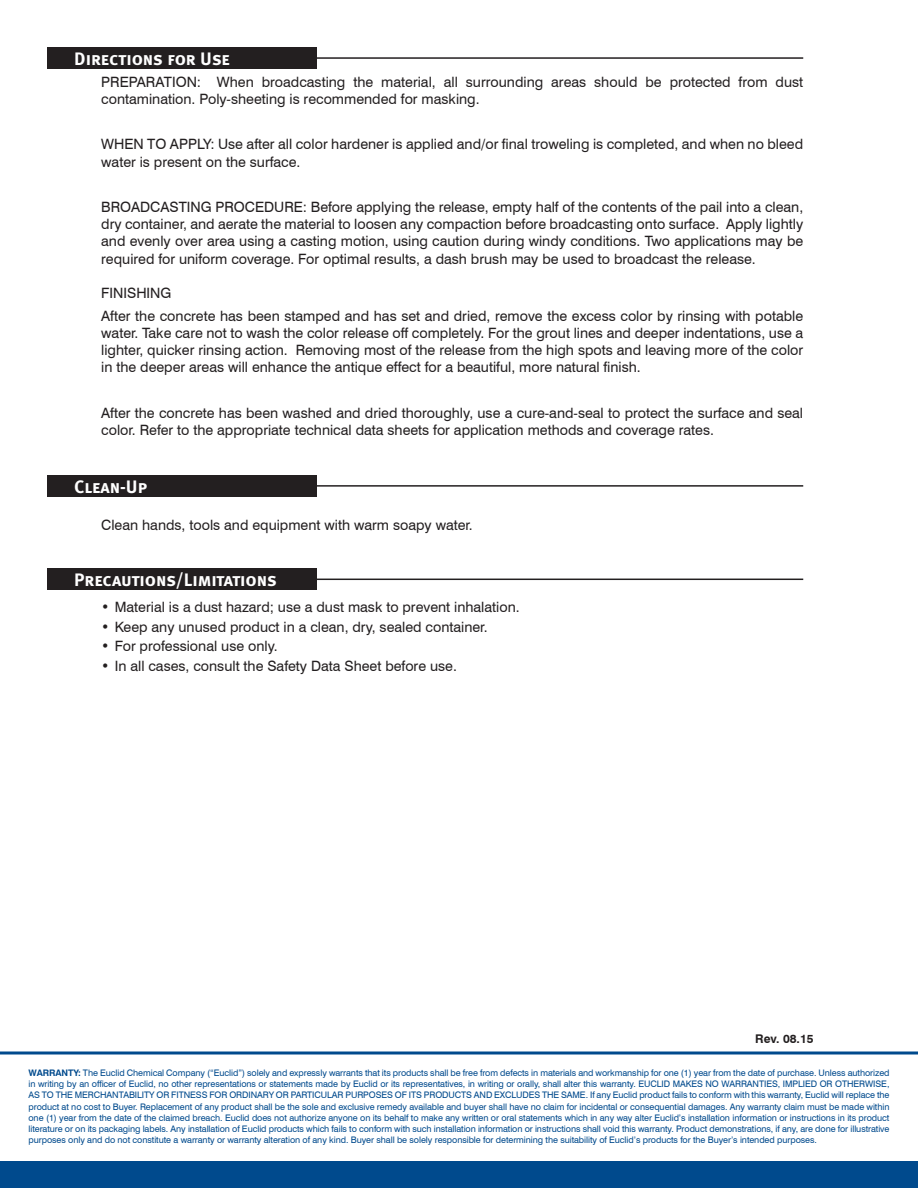
<style>
.page{position:relative;width:918px;height:1188px;background:#fff}
.page>*{position:absolute;margin:0;border:0;box-sizing:border-box;transform-origin:0 0}
.SubHeading{font:18px "Meta Bold Caps";letter-spacing:-.005em;color:#fff}
.Body_Copy{font:14.25px/17.2px "Swiss 721 BT";color:#231f20}
.Bullet_Copy{font:14.25px "Swiss 721 BT";color:#231f20}
.Bullet_Copy-2{font:700 12px "Swiss 721 BT";color:#231f20}
.t1{font:9px/11.2px "Swiss 721 BT";letter-spacing:-.01em;color:#004a8d;text-align:justify}
.s1{font-weight:700}
</style>
<div class="page">
<div style="left:0;top:1161px;width:918px;height:27px;background:#004a8d"></div>
<hr style="left:0;top:1052px;width:918px;height:2px;background:#004a8d">
<div style="left:47px;top:475px;width:270px;height:22px;background:#231f20"></div>
<hr style="left:306px;top:485px;width:497px;height:2px;background:#231f20">
<div style="left:47px;top:568px;width:270px;height:22px;background:#231f20"></div>
<hr style="left:306px;top:579px;width:497px;height:1px;background:#231f20">
<div style="left:47px;top:47px;width:270px;height:22px;background:#231f20"></div>
<hr style="left:306px;top:57px;width:497px;height:2px;background:#231f20">
<p class="SubHeading" style="left:74px;top:48px;width:157px">Directions for Use</p>
<p class="Body_Copy" style="left:101px;top:73px;width:704px">PREPARATION: When broadcasting the material, all surrounding areas should be protected from dust contamination. Poly-sheeting is recommended for masking.</p>
<p class="Body_Copy" style="left:101px;top:136px;width:703px">WHEN TO APPLY: Use after all color hardener is applied and/or final troweling is completed, and when no bleed water is present on the surface.</p>
<p class="Body_Copy" style="left:101px;top:198px;width:704px;text-align:justify">BROADCASTING PROCEDURE: Before applying the release, empty half of the contents of the pail into a clean, dry container, and aerate the material to loosen any compaction before broadcasting onto surface. Apply lightly and evenly over area using a casting motion, using caution during windy conditions. Two applications may be required for uniform coverage. For optimal results, a dash brush may be used to broadcast the release.</p>
<p class="Body_Copy" style="left:101px;top:284px;width:72px">FINISHING</p>
<p class="Body_Copy" style="left:101px;top:307px;width:704px;text-align:justify">After the concrete has been stamped and has set and dried, remove the excess color by rinsing with potable water. Take care not to wash the color release off completely. For the grout lines and deeper indentations, use a lighter, quicker rinsing action. Removing most of the release from the high spots and leaving more of the color in the deeper areas will enhance the antique effect for a beautiful, more natural finish.</p>
<p class="Body_Copy" style="left:101px;top:404px;width:703px">After the concrete has been washed and dried thoroughly, use a cure-and-seal to protect the surface and seal color. Refer to the appropriate technical data sheets for application methods and coverage rates.</p>
<p class="SubHeading" style="left:74px;top:476px;width:74px">Clean-Up</p>
<p class="Body_Copy" style="left:101px;top:516px;width:373px">Clean hands, tools and equipment with warm soapy water.</p>
<p class="SubHeading" style="left:74px;top:569px;width:204px">Precautions/Limitations</p>
<p class="Bullet_Copy" style="left:101px;top:598px;width:420px">• Material is a dust hazard; use a dust mask to prevent inhalation.</p>
<p class="Bullet_Copy" style="left:101px;top:618px;width:388px">• Keep any unused product in a clean, dry, sealed container.</p>
<p class="Bullet_Copy" style="left:101px;top:638px;width:178px">• For professional use only.</p>
<p class="Bullet_Copy" style="left:101px;top:658px;width:357px">• In all cases, consult the Safety Data Sheet before use.</p>
<p class="Bullet_Copy-2" style="left:755px;top:1032px;width:60px">Rev. 08.15</p>
<p class="t1" style="left:28px;top:1067px;width:863px"><span class="s1">WARRANTY:</span> The Euclid Chemical Company (“Euclid”) solely and expressly warrants that its products shall be free from defects in materials and workmanship for one (1) year from the date of purchase. Unless authorized in writing by an officer of Euclid, no other representations or statements made by Euclid or its representatives, in writing or orally, shall alter this warranty. EUCLID MAKES NO WARRANTIES, IMPLIED OR OTHERWISE, AS TO THE MERCHANTABILITY OR FITNESS FOR ORDINARY OR PARTICULAR PURPOSES OF ITS PRODUCTS AND EXCLUDES THE SAME. If any Euclid product fails to conform with this warranty, Euclid will replace the product at no cost to Buyer. Replacement of any product shall be the sole and exclusive remedy available and buyer shall have no claim for incidental or consequential damages. Any warranty claim must be made within one (1) year from the date of the claimed breach. Euclid does not authorize anyone on its behalf to make any written or oral statements which in any way alter Euclid’s installation information or instructions in its product literature or on its packaging labels. Any installation of Euclid products which fails to conform with such installation information or instructions shall void this warranty. Product demonstrations, if any, are done for illustrative purposes only and do not constitute a warranty or warranty alteration of any kind. Buyer shall be solely responsible for determining the suitability of Euclid’s products for the Buyer’s intended purposes.</p>
</div>
